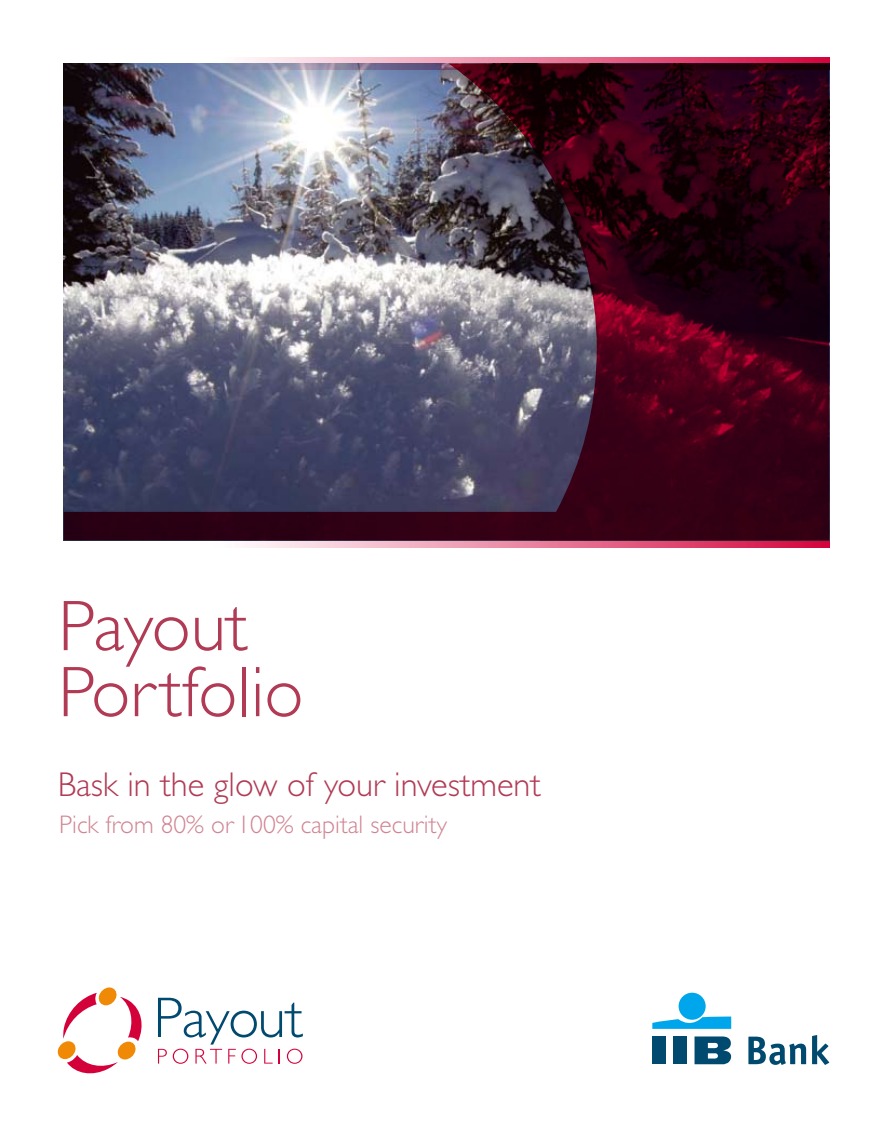
<style>
.page{position:relative;width:893px;height:1123px;background:#fff}
.page>*{position:absolute;margin:0;border:0;box-sizing:border-box;transform-origin:0 0}
.t1{font:300 72px/66px "Gill Sans";color:#b13a54}
.t2{font:300 34.5px "Gill Sans";color:#b13a54}
.t3{font:300 25.5px "Gill Sans";color:#d08493}
</style>
<div class="page">
<svg style="left:748px;top:1036px;width:58px;height:28px"></svg>
<svg style="left:812px;top:1035px;width:17px;height:29px"></svg>
<div style="left:679px;top:992px;width:27px;height:27px;background:#00a6eb;border-radius:50%"></div>
<svg style="left:652px;top:1016px;width:79px;height:12px"></svg>
<div style="left:652px;top:1036px;width:14px;height:28px;background:#00496f"></div>
<div style="left:673px;top:1036px;width:14px;height:28px;background:#00496f"></div>
<svg style="left:694px;top:1036px;width:38px;height:28px"></svg>
<svg style="left:64px;top:57px;width:765px;height:7px"></svg>
<svg style="left:244px;top:541px;width:585px;height:6px;background:#e87f9b"></svg>
<img style="left:64px;top:64px;width:765px;height:476px">
<svg style="left:58px;top:987px;width:84px;height:86px"></svg>
<svg style="left:158px;top:997px;width:145px;height:66px"></svg>
<h1 class="t1" style="left:58px;top:594px;width:247px">Payout<br>Portfolio</h1>
<h2 class="t2" style="left:58px;top:765px;width:485px">Bask in the glow of your investment</h2>
<p class="t3" style="left:59px;top:810px;width:389px">Pick from 80% or 100% capital security</p>
</div>
